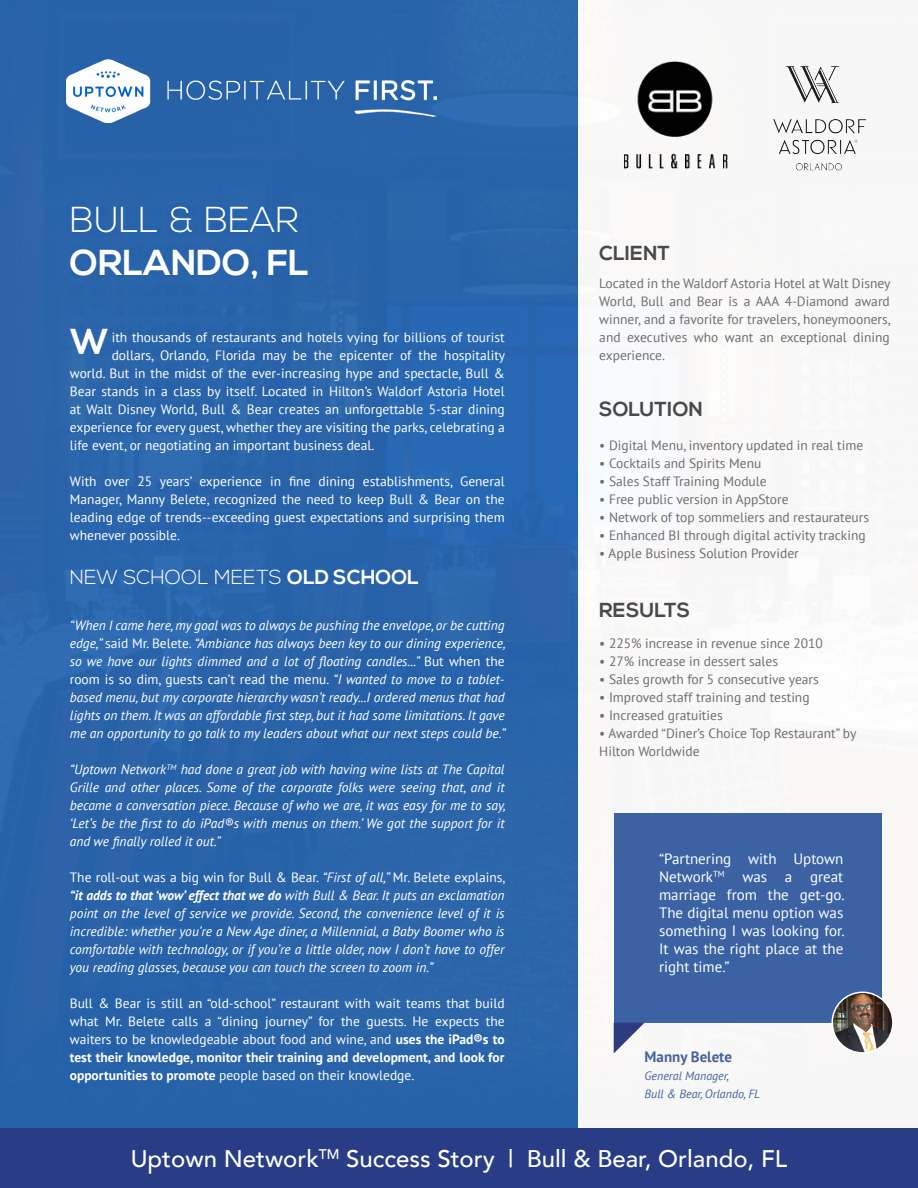
<style>
.page{position:relative;width:918px;height:1188px;background:#fff}
.page>*{position:absolute;margin:0;border:0;box-sizing:border-box;transform-origin:0 0}
.H1_Header_White{font:700 36px/43.2px "Nexa";color:#fff}
.Drop_Cap{font:700 36px "Nexa";color:#fff}
.t1{font:500 24px "Avenir";color:#fff}
.H1_Header_White-2{font:300 20.25px "Nexa";color:#fff}
.H1_Header_White-3{font:700 20.25px "Nexa";color:#484948}
.Paragraph_Text_White{font:15px/18px "PT Sans";color:#fff;text-align:justify}
.Paragraph_Text_White-2{font:700 15px "PT Sans";color:#44629d}
.Paragraph_Text_White-3{font:italic 13.5px/18px "PT Sans";color:#fff;text-align:justify}
.Paragraph_Text_White-4{font:13.5px/18px "PT Sans";color:#fff;text-align:justify}
.Paragraph_Text_White-5{font:13.5px/18px "PT Sans";color:#6c6d70;text-align:justify}
.Paragraph_Text_White-6{font:italic 12px/18px "PT Sans";color:#44629d}
.s1{font-weight:300}
.s2{font-weight:700}
.s3{font-style:normal}
</style>
<div class="page">
<div style="left:0;top:0;width:578px;height:1188px;background:#2964aa"></div>
<div style="left:578px;top:0;width:340px;height:1188px;background:#f9f8f7"></div>
<div style="left:0;top:1129px;width:918px;height:59px;background:#293c86"></div>
<img style="left:67px;top:60px;width:369px;height:63px">
<img style="left:624px;top:62px;width:104px;height:106px">
<div style="left:614px;top:813px;width:267px;height:210px;background:#3b63a3"></div>
<svg style="left:614px;top:1023px;width:30px;height:30px"></svg>
<img style="left:832px;top:992px;width:61px;height:61px;border-radius:30px">
<div style="left:831px;top:992px;width:63px;height:62px;border:2px solid #fff;border-radius:50%"></div>
<img style="left:773px;top:67px;width:92px;height:103px">
<p class="H1_Header_White" style="left:70px;top:199px;width:241px"><span class="s1">BULL &amp; BEAR<br></span>ORLANDO, FL</p>
<p class="Drop_Cap" style="left:70px;top:321px;width:41px">W</p>
<p class="Paragraph_Text_White-4" style="left:112px;top:328px;width:394px">ith thousands of restaurants and hotels vying for billions of tourist</p>
<p class="Paragraph_Text_White-4" style="left:112px;top:346px;width:395px">dollars, Orlando, Florida may be the epicenter of the hospitality</p>
<p class="Paragraph_Text_White-4" style="left:70px;top:364px;width:436px">world. But in the midst of the ever-increasing hype and spectacle, Bull &amp;</p>
<p class="Paragraph_Text_White-4" style="left:70px;top:382px;width:436px">Bear stands in a class by itself. Located in Hilton’s Waldorf Astoria Hotel</p>
<p class="Paragraph_Text_White-4" style="left:70px;top:400px;width:436px">at Walt Disney World, Bull &amp; Bear creates an unforgettable 5-star dining</p>
<p class="Paragraph_Text_White-4" style="left:70px;top:418px;width:436px">experience for every guest, whether they are visiting the parks, celebrating a</p>
<p class="Paragraph_Text_White-4" style="left:70px;top:436px;width:306px">life event, or negotiating an important business deal.</p>
<p class="Paragraph_Text_White-4" style="left:70px;top:472px;width:436px">With over 25 years’ experience in fine dining establishments, General Manager, Manny Belete, recognized the need to keep Bull &amp; Bear on the leading edge of trends--exceeding guest expectations and surprising them whenever possible.</p>
<p class="H1_Header_White-2" style="left:70px;top:565px;width:351px">NEW SCHOOL MEETS <span class="s2">OLD SCHOOL</span></p>
<p class="Paragraph_Text_White-3" style="left:70px;top:616px;width:437px">“When I came here, my goal was to always be pushing the envelope, or be cutting edge,” <span class="s3">said Mr. Belete.</span> “Ambiance has always been key to our dining experience, so we have our lights dimmed and a lot of floating candles...” <span class="s3">But when the room is so dim, guests can’t read the menu.</span> “I wanted to move to a tablet&shy;based menu, but my corporate hierarchy wasn’t ready...I ordered menus that had lights on them. It was an affordable first step, but it had some limitations. It gave me an opportunity to go talk to my leaders about what our next steps could be.”</p>
<p class="Paragraph_Text_White-3" style="left:70px;top:760px;width:437px">“Uptown Network<sup>TM</sup> had done a great job with having wine lists at The Capital Grille and other places. Some of the corporate folks were seeing that, and it became a conversation piece. Because of who we are, it was easy for me to say, ‘Let’s be the first to do iPad®s with menus on them.’ We got the support for it and we finally rolled it out.”</p>
<p class="Paragraph_Text_White-3" style="left:70px;top:868px;width:437px"><span class="s3">The roll-out was a big win for Bull &amp; Bear.</span> “First of all,” <span class="s3">Mr. Belete explains, </span><span class="s2">“it adds to that ‘wow’ effect that we do</span> with Bull &amp; Bear. It puts an exclamation point on the level of service we provide. Second, the convenience level of it is incredible: whether you’re a New Age diner, a Millennial, a Baby Boomer who is comfortable with technology, or if you’re a little older, now I don’t have to offer you reading glasses, because you can touch the screen to zoom in.”</p>
<p class="Paragraph_Text_White-4" style="left:70px;top:994px;width:436px">Bull &amp; Bear is still an “old-school” restaurant with wait teams that build what Mr. Belete calls a “dining journey” for the guests. He expects the waiters to be knowledgeable about food and wine, and <span class="s2">uses the iPad®s to test their knowledge, monitor their training and development, and look for opportunities to promote</span> people based on their knowledge.</p>
<p class="H1_Header_White-3" style="left:599px;top:241px;width:72px">CLIENT</p>
<p class="Paragraph_Text_White-5" style="left:599px;top:274px;width:293px">Located in the Waldorf Astoria Hotel at Walt Disney World, Bull and Bear is a AAA 4-Diamond award winner, and a favorite for travelers, honeymooners, and executives who want an exceptional dining experience.</p>
<p class="H1_Header_White-3" style="left:599px;top:398px;width:105px">SOLUTION</p>
<p class="Paragraph_Text_White-5" style="left:599px;top:436px;width:265px">• Digital Menu, inventory updated in real time</p>
<p class="Paragraph_Text_White-5" style="left:599px;top:454px;width:164px">• Cocktails and Spirits Menu</p>
<p class="Paragraph_Text_White-5" style="left:599px;top:472px;width:169px">• Sales Staff Training Module</p>
<p class="Paragraph_Text_White-5" style="left:599px;top:490px;width:191px">• Free public version in AppStore</p>
<p class="Paragraph_Text_White-5" style="left:599px;top:508px;width:271px">• Network of top sommeliers and restaurateurs</p>
<p class="Paragraph_Text_White-5" style="left:599px;top:526px;width:268px">• Enhanced BI through digital activity tracking</p>
<p class="Paragraph_Text_White-5" style="left:599px;top:544px;width:201px">• Apple Business Solution Provider</p>
<p class="H1_Header_White-3" style="left:599px;top:598px;width:92px">RESULTS</p>
<p class="Paragraph_Text_White-5" style="left:599px;top:634px;width:225px">• 225% increase in revenue since 2010</p>
<p class="Paragraph_Text_White-5" style="left:599px;top:652px;width:180px">• 27% increase in dessert sales</p>
<p class="Paragraph_Text_White-5" style="left:599px;top:670px;width:221px">• Sales growth for 5 consecutive years</p>
<p class="Paragraph_Text_White-5" style="left:599px;top:688px;width:212px">• Improved staff training and testing</p>
<p class="Paragraph_Text_White-5" style="left:599px;top:706px;width:125px">• Increased gratuities</p>
<p class="Paragraph_Text_White-5" style="left:599px;top:724px;width:258px">• Awarded “Diner’s Choice Top Restaurant” by<br>Hilton Worldwide</p>
<p class="Paragraph_Text_White" style="left:659px;top:849px;width:187px">“Partnering with Uptown Network<sup>TM</sup> was a great marriage from the get-go.<br>The digital menu option was something I was looking for.<br>It was the right place at the right time.”</p>
<p class="Paragraph_Text_White-2" style="left:645px;top:1047px;width:89px">Manny Belete</p>
<p class="Paragraph_Text_White-6" style="left:645px;top:1067px;width:117px">General Manager,<br>Bull &amp; Bear, Orlando, FL</p>
<p class="t1" style="left:131px;top:1138px;width:658px">Uptown Network<sup>TM</sup> Success Story | Bull &amp; Bear, Orlando, FL</p>
</div>
